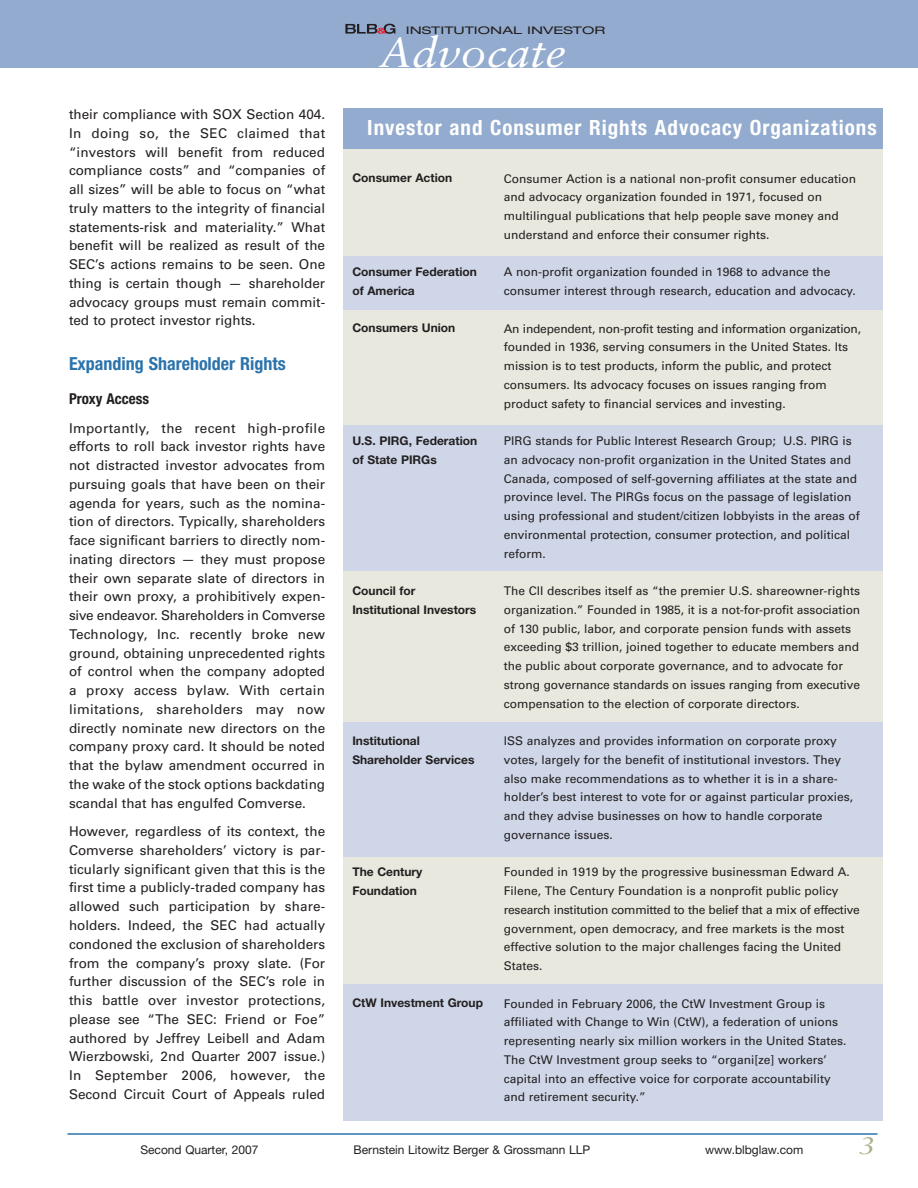
<style>
.page{position:relative;width:918px;height:1188px;background:#fff}
.page>*{position:absolute;margin:0;border:0;box-sizing:border-box;transform-origin:0 0}
.t1{font:italic 42px "Sabon";color:#fff;scale:1.1 1}
.t2{font:italic 24px "Sabon";color:#aeaf87;scale:1.25 1}
.t3{font:700 condensed 21px "Helvetica Neue";letter-spacing:.05em;color:#fff}
.t4{font:700 condensed 18px "Helvetica Neue";color:#2b73ab}
.t5{font:700 condensed 15px "Helvetica Neue";color:#231f20}
.t6{font:13.5px/18.8px "Univers";color:#231f20;text-align:justify}
.t7{font:12px/18.8px "Univers";color:#231f20}
.t8{font:700 12px/18.8px "Helvetica Neue";color:#231f20}
.t9{font:12px "Helvetica Neue";color:#231f20}
.t10{font:expanded 10.5px "Helvetica Neue";color:#231f20;scale:1.35 1}
</style>
<div class="page">
<hr style="left:68px;top:1133px;width:810px;height:2px;background:#2b73ab">
<div style="left:0;top:0;width:918px;height:68px;background:#93abce"></div>
<svg style="left:345px;top:24px;width:50px;height:10px"></svg>
<div style="left:343px;top:148px;width:540px;height:108px;background:#e9e8de"></div>
<div style="left:343px;top:256px;width:540px;height:54px;background:#ced6e7"></div>
<div style="left:343px;top:310px;width:540px;height:115px;background:#e9e8de"></div>
<div style="left:343px;top:425px;width:540px;height:149px;background:#ced6e7"></div>
<div style="left:343px;top:571px;width:540px;height:152px;background:#e9e8de"></div>
<div style="left:343px;top:722px;width:540px;height:135px;background:#ced6e7"></div>
<div style="left:343px;top:857px;width:540px;height:128px;background:#e9e8de"></div>
<div style="left:343px;top:984px;width:540px;height:136px;background:#ced6e7"></div>
<div style="left:343px;top:108px;width:540px;height:40px;background:#93abce"></div>
<p class="t6" style="left:69px;top:106px;width:258px">their compliance with SOX Section 404.<br>In doing so, the SEC claimed that “investors will benefit from reduced compliance costs” and “companies of all sizes” will be able to focus on “what truly matters to the integrity of financial statements-risk and materiality.” What benefit will be realized as result of the SEC’s actions remains to be seen. One thing is certain though — shareholder advocacy groups must remain commit&shy;ted to protect investor rights.</p>
<h3 class="t4" style="left:69px;top:357px;width:218px">Expanding Shareholder Rights</h3>
<p class="t5" style="left:69px;top:394px;width:82px">Proxy Access</p>
<p class="t6" style="left:69px;top:420px;width:258px">Importantly, the recent high-profile efforts to roll back investor rights have not distracted investor advocates from pursuing goals that have been on their agenda for years, such as the nomina&shy;tion of directors. Typically, shareholders face significant barriers to directly nom&shy;inating directors — they must propose their own separate slate of directors in their own proxy, a prohibitively expen&shy;sive endeavor. Shareholders in Comverse Technology, Inc. recently broke new ground, obtaining unprecedented rights of control when the company adopted a proxy access bylaw. With certain limitations, shareholders may now directly nominate new directors on the company proxy card. It should be noted that the bylaw amendment occurred in the wake of the stock options backdating scandal that has engulfed Comverse.</p>
<p class="t6" style="left:69px;top:823px;width:258px">However, regardless of its context, the Comverse shareholders’ victory is par&shy;ticularly significant given that this is the first time a publicly-traded company has allowed such participation by share&shy;holders. Indeed, the SEC had actually condoned the exclusion of shareholders from the company’s proxy slate. (For further discussion of the SEC’s role in this battle over investor protections, please see “The SEC: Friend or Foe” authored by Jeffrey Leibell and Adam Wierzbowski, 2nd Quarter 2007 issue.)<br>In September 2006, however, the Second Circuit Court of Appeals ruled</p>
<p class="t10" style="left:406px;top:26px;width:149px">INSTITUTIONAL INVESTOR</p>
<h1 class="t1" style="left:379px;top:35px;width:172px">Advocate</h1>
<h3 class="t3" style="left:367px;top:120px;width:511px">Investor and Consumer Rights Advocacy Organizations</h3>
<p class="t8" style="left:352px;top:170px;width:101px">Consumer Action</p>
<p class="t8" style="left:352px;top:264px;width:126px">Consumer Federation of America</p>
<p class="t8" style="left:352px;top:320px;width:104px">Consumers Union</p>
<p class="t8" style="left:352px;top:432px;width:126px">U.S. PIRG, Federation of State PIRGs</p>
<p class="t8" style="left:352px;top:582px;width:126px">Council for<br>Institutional Investors</p>
<p class="t8" style="left:352px;top:732px;width:124px">Institutional<br>Shareholder Services</p>
<p class="t8" style="left:352px;top:864px;width:72px">The Century<br>Foundation</p>
<p class="t8" style="left:352px;top:995px;width:132px">CtW Investment Group</p>
<p class="t7" style="left:504px;top:170px;width:354px">Consumer Action is a national non-profit consumer education and advocacy organization founded in 1971, focused on multilingual publications that help people save money and understand and enforce their consumer rights.</p>
<p class="t7" style="left:504px;top:264px;width:353px">A non-profit organization founded in 1968 to advance the consumer interest through research, education and advocacy.</p>
<p class="t7" style="left:504px;top:320px;width:359px">An independent, non-profit testing and information organization, founded in 1936, serving consumers in the United States. Its mission is to test products, inform the public, and protect consumers. Its advocacy focuses on issues ranging from product safety to financial services and investing.</p>
<p class="t7" style="left:504px;top:433px;width:357px">PIRG stands for Public Interest Research Group; U.S. PIRG is an advocacy non-profit organization in the United States and Canada, composed of self-governing affiliates at the state and province level. The PIRGs focus on the passage of legislation using professional and student/citizen lobbyists in the areas of environmental protection, consumer protection, and political reform.</p>
<p class="t7" style="left:504px;top:583px;width:358px">The CII describes itself as “the premier U.S. shareowner-rights organization.” Founded in 1985, it is a not-for-profit association of 130 public, labor, and corporate pension funds with assets exceeding $3 trillion, joined together to educate members and the public about corporate governance, and to advocate for strong governance standards on issues ranging from executive compensation to the election of corporate directors.</p>
<p class="t7" style="left:504px;top:733px;width:351px">ISS analyzes and provides information on corporate proxy votes, largely for the benefit of institutional investors. They also make recommendations as to whether it is in a share&shy;holder’s best interest to vote for or against particular proxies, and they advise businesses on how to handle corporate governance issues.</p>
<p class="t7" style="left:504px;top:864px;width:358px">Founded in 1919 by the progressive businessman Edward A.<br>Filene, The Century Foundation is a nonprofit public policy research institution committed to the belief that a mix of effective government, open democracy, and free markets is the most effective solution to the major challenges facing the United States.</p>
<p class="t7" style="left:504px;top:995px;width:344px">Founded in February 2006, the CtW Investment Group is affiliated with Change to Win (CtW), a federation of unions representing nearly six million workers in the United States.<br>The CtW Investment group seeks to “organi[ze] workers’ capital into an effective voice for corporate accountability and retirement security.”</p>
<p class="t9" style="left:140px;top:1146px;width:120px">Second Quarter, 2007</p>
<p class="t9" style="left:354px;top:1146px;width:238px">Bernstein Litowitz Berger &amp; Grossmann LLP</p>
<p class="t9" style="left:705px;top:1146px;width:100px">www.blbglaw.com</p>
<h2 class="t2" style="left:859px;top:1135px;width:15px">3</h2>
</div>
